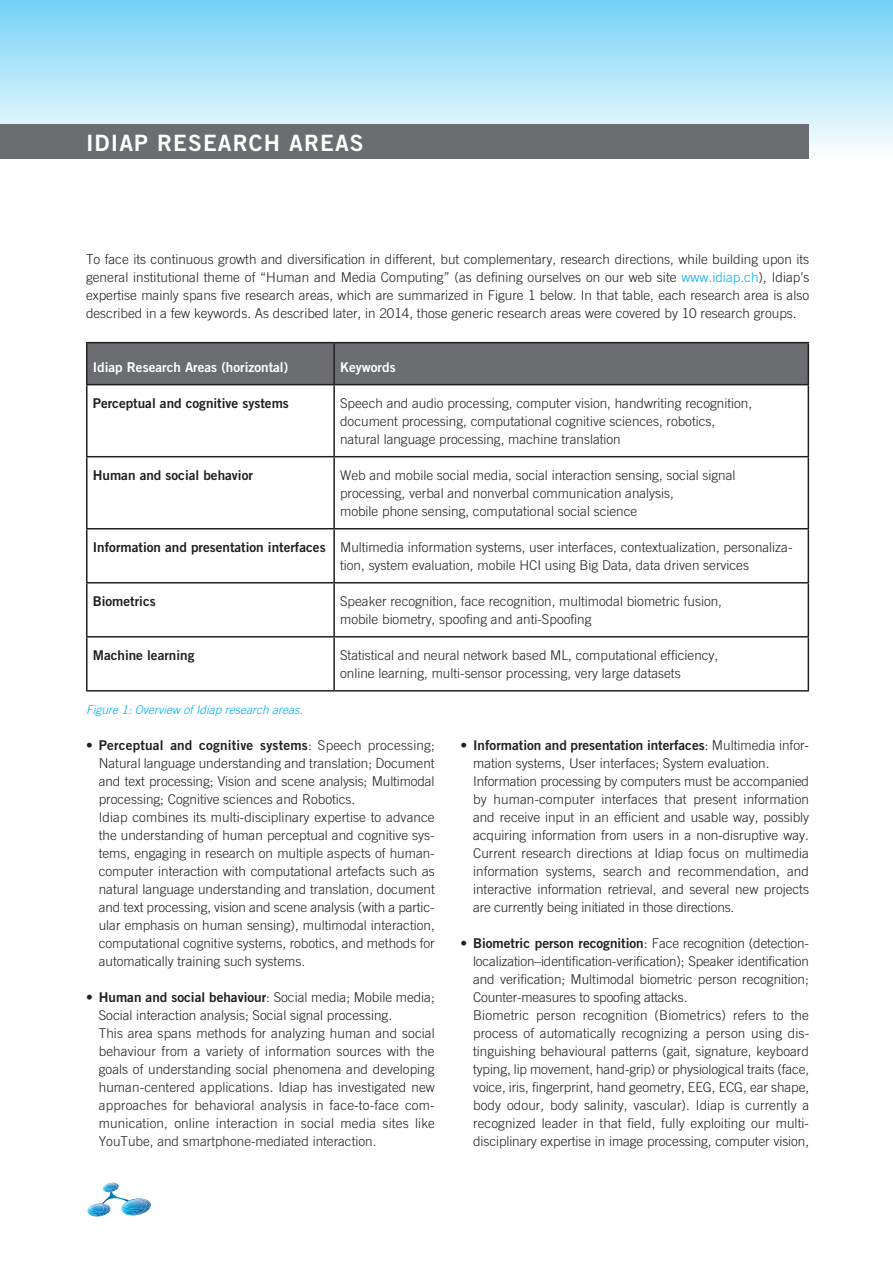
<style>
.page{position:relative;width:893px;height:1264px;background:#fff}
.page>*{position:absolute;margin:0;border:0;box-sizing:border-box;transform-origin:0 0}
.t1{font:22.5px "Trade Gothic Bold Two";letter-spacing:.05em;color:#fff}
.t2{font:300 13.5px/18px "Trade Gothic";color:#231f20}
.t3{font:13.5px "Trade Gothic Bold Two";color:#231f20}
.t4{font:13.5px "Trade Gothic Bold Two";color:#fff}
.t5{font:italic 300 12px "Trade Gothic";color:#00aeef}
.s1{color:#00aeef}
.s2{font-family:"Trade Gothic Bold Two";font-weight:400}
</style>
<div class="page">
<div style="left:0;top:0;width:893px;height:158px;background:linear-gradient(to bottom,#74d2f6,#fbfdfe)"></div>
<svg style="left:87px;top:1182px;width:64px;height:34px"></svg>
<div style="left:87px;top:343px;width:720px;height:41px;background:#6c6d70"></div>
<hr style="left:86px;top:342px;width:248px;height:1px;background:#231f20">
<hr style="left:86px;top:343px;width:1px;height:41px;background:#231f20">
<hr style="left:334px;top:342px;width:475px;height:1px;background:#231f20">
<hr style="left:333px;top:343px;width:2px;height:41px;background:#231f20">
<hr style="left:807px;top:343px;width:2px;height:41px;background:#231f20">
<hr style="left:86px;top:384px;width:248px;height:1px;background:#231f20">
<hr style="left:86px;top:385px;width:1px;height:71px;background:#231f20">
<hr style="left:334px;top:384px;width:475px;height:1px;background:#231f20">
<hr style="left:333px;top:385px;width:2px;height:71px;background:#231f20">
<hr style="left:807px;top:385px;width:2px;height:71px;background:#231f20">
<hr style="left:86px;top:456px;width:248px;height:1px;background:#231f20">
<hr style="left:86px;top:457px;width:1px;height:71px;background:#231f20">
<hr style="left:334px;top:456px;width:475px;height:1px;background:#231f20">
<hr style="left:333px;top:457px;width:2px;height:71px;background:#231f20">
<hr style="left:807px;top:457px;width:2px;height:71px;background:#231f20">
<hr style="left:86px;top:528px;width:248px;height:1px;background:#231f20">
<hr style="left:86px;top:529px;width:1px;height:53px;background:#231f20">
<hr style="left:334px;top:528px;width:475px;height:1px;background:#231f20">
<hr style="left:333px;top:529px;width:2px;height:53px;background:#231f20">
<hr style="left:807px;top:529px;width:2px;height:53px;background:#231f20">
<hr style="left:86px;top:582px;width:248px;height:1px;background:#231f20">
<hr style="left:86px;top:583px;width:1px;height:53px;background:#231f20">
<hr style="left:334px;top:582px;width:475px;height:1px;background:#231f20">
<hr style="left:333px;top:583px;width:2px;height:53px;background:#231f20">
<hr style="left:807px;top:583px;width:2px;height:53px;background:#231f20">
<hr style="left:86px;top:636px;width:248px;height:1px;background:#231f20">
<hr style="left:86px;top:637px;width:1px;height:53px;background:#231f20">
<hr style="left:334px;top:636px;width:475px;height:1px;background:#231f20">
<hr style="left:333px;top:637px;width:2px;height:53px;background:#231f20">
<hr style="left:807px;top:637px;width:2px;height:53px;background:#231f20">
<hr style="left:86px;top:690px;width:248px;height:1px;background:#231f20">
<hr style="left:334px;top:690px;width:475px;height:1px;background:#231f20">
<div style="left:0;top:124px;width:809px;height:34px;background:#6c6d70"></div>
<p class="t1" style="left:86px;top:129px;width:279px">IDIAP RESEARCH AREAS</p>
<p class="t2" style="left:86px;top:250px;width:725px;text-align:justify">To face its continuous growth and diversification in different, but complementary, research directions, while building upon its general institutional theme of “Human and Media Computing” (as defining ourselves on our web site <span class="s1">www.idiap.ch</span>), Idiap’s expertise mainly spans five research areas, which are summarized in Figure 1 below. In that table, each research area is also described in a few keywords. As described later, in 2014, those generic research areas were covered by 10 research groups.</p>
<p class="t4" style="left:93px;top:359px;width:197px">Idiap Research Areas (horizontal)</p>
<p class="t4" style="left:340px;top:359px;width:57px">Keywords</p>
<p class="t3" style="left:93px;top:395px;width:198px">Perceptual and cognitive systems</p>
<p class="t2" style="left:340px;top:394px;width:413px">Speech and audio processing, computer vision, handwriting recognition, document processing, computational cognitive sciences, robotics, natural language processing, machine translation</p>
<p class="t3" style="left:93px;top:467px;width:162px">Human and social behavior</p>
<p class="t2" style="left:340px;top:466px;width:397px">Web and mobile social media, social interaction sensing, social signal processing, verbal and nonverbal communication analysis,<br>mobile phone sensing, computational social science</p>
<p class="t2" style="left:340px;top:538px;width:454px;text-indent:-247px"><span class="s2">Information and presentation interfaces</span> Multimedia information systems, user interfaces, contextualization, personaliza&shy;tion, system evaluation, mobile HCI using Big Data, data driven services</p>
<p class="t3" style="left:93px;top:593px;width:64px">Biometrics</p>
<p class="t2" style="left:340px;top:592px;width:383px">Speaker recognition, face recognition, multimodal biometric fusion, mobile biometry, spoofing and anti-Spoofing</p>
<p class="t3" style="left:93px;top:647px;width:103px">Machine learning</p>
<p class="t2" style="left:340px;top:646px;width:380px">Statistical and neural network based ML, computational efficiency, online learning, multi-sensor processing, very large datasets</p>
<p class="t5" style="left:86px;top:702px;width:218px">Figure 1: Overview of Idiap research areas.</p>
<p class="t2" style="left:99px;top:736px;width:338px;text-indent:-13px">• <span class="s2">Perceptual and cognitive systems</span>: Speech processing; Natural language understanding and translation; Document and text processing; Vision and scene analysis; Multimodal processing; Cognitive sciences and Robotics.<br>Idiap combines its multi-disciplinary expertise to advance the understanding of human perceptual and cognitive sys&shy;tems, engaging in research on multiple aspects of human&shy;computer interaction with computational artefacts such as natural language understanding and translation, document and text processing, vision and scene analysis (with a partic&shy;ular emphasis on human sensing), multimodal interaction, computational cognitive systems, robotics, and methods for automatically training such systems.</p>
<p class="t2" style="left:99px;top:988px;width:338px;text-indent:-13px">• <span class="s2">Human and social behaviour</span>: Social media; Mobile media; Social interaction analysis; Social signal processing.<br>This area spans methods for analyzing human and social behaviour from a variety of information sources with the goals of understanding social phenomena and developing human-centered applications. Idiap has investigated new approaches for behavioral analysis in face-to-face com&shy;munication, online interaction in social media sites like YouTube, and smartphone-mediated interaction.</p>
<p class="t2" style="left:473px;top:736px;width:337px;text-indent:-13px">• <span class="s2">Information and presentation interfaces</span>: Multimedia infor&shy;mation systems, User interfaces; System evaluation.<br>Information processing by computers must be accompanied by human-computer interfaces that present information and receive input in an efficient and usable way, possibly acquiring information from users in a non-disruptive way.<br>Current research directions at Idiap focus on multimedia information systems, search and recommendation, and interactive information retrieval, and several new projects are currently being initiated in those directions.</p>
<p class="t2" style="left:473px;top:934px;width:338px;text-indent:-13px">• <span class="s2">Biometric person recognition</span>: Face recognition (detection&shy;localization–identification-verification); Speaker identification and verification; Multimodal biometric person recognition; Counter-measures to spoofing attacks.<br>Biometric person recognition (Biometrics) refers to the process of automatically recognizing a person using dis&shy;tinguishing behavioural patterns (gait, signature, keyboard typing, lip movement, hand-grip) or physiological traits (face, voice, iris, fingerprint, hand geometry, EEG, ECG, ear shape, body odour, body salinity, vascular). Idiap is currently a recognized leader in that field, fully exploiting our multi&shy;disciplinary expertise in image processing, computer vision,</p>
</div>
